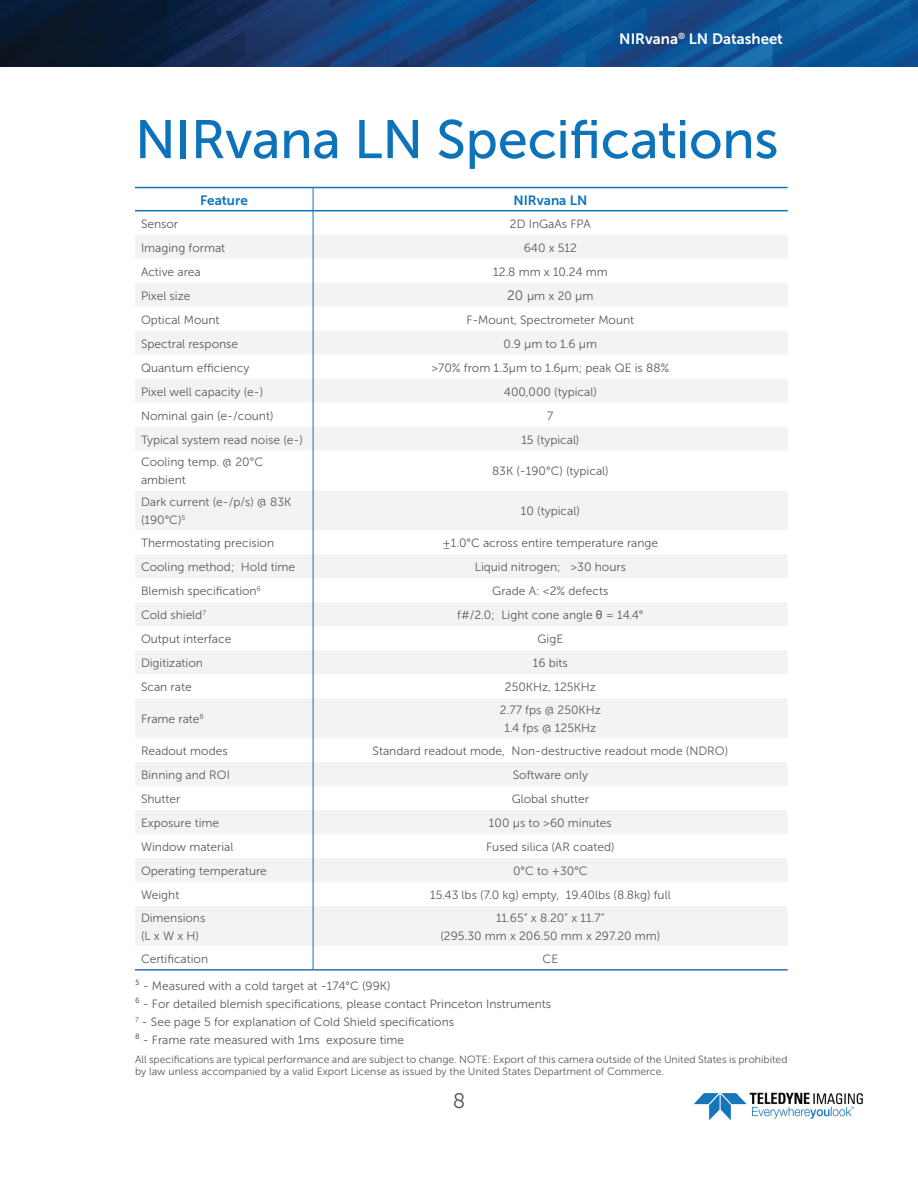
<style>
.page{position:relative;width:918px;height:1188px;background:#fff}
.page>*{position:absolute;margin:0;border:0;box-sizing:border-box;transform-origin:0 0}
.t1{font:54px "Museo Sans 500";letter-spacing:-.005em;color:#0c73bb}
.t2{font:21px "Museo Sans 300";color:#5a5857}
.t3{font:15px "Museo Sans 700";color:#fff}
.t4{font:13.5px "Museo Sans 700";color:#0e75bc}
.t5{font:12px/18px "Museo Sans 300";color:#59595a}
.t6{font:12px/18px "Museo Sans 300";color:#5a5857}
.t7{font:10.5px/12px "Museo Sans 300";color:#5a5857}
.s1{font-size:13.5px}
.s2{font-family:"Arial"}
.s3{color:#59595a}
</style>
<div class="page">
<img style="left:693px;top:1092px;width:170px;height:29px">
<img style="left:0;top:0;width:918px;height:67px">
<svg style="left:135px;top:235px;width:652px;height:711px;fill:#f4f3f2"></svg>
<hr style="left:313px;top:188px;width:1px;height:781px;background:#0e75bc">
<hr style="left:135px;top:187px;width:653px;height:1px;background:#0e75bc">
<hr style="left:135px;top:210px;width:653px;height:1px;background:#0e75bc">
<hr style="left:135px;top:969px;width:653px;height:2px;background:#306eb6">
<p class="t3" style="left:619px;top:33px;width:165px">NIRvana<sup>®</sup> LN Datasheet</p>
<h1 class="t1" style="left:135px;top:118px;width:645px">NIRvana LN Specifications</h1>
<p class="t4" style="left:200px;top:195px;width:49px">Feature</p>
<p class="t4" style="left:513px;top:195px;width:75px">NIRvana LN</p>
<p class="t5" style="left:141px;top:216px;width:39px">Sensor</p>
<p class="t5" style="left:510px;top:216px;width:82px">2D InGaAs FPA</p>
<p class="t5" style="left:141px;top:240px;width:86px">Imaging format</p>
<p class="t5" style="left:524px;top:240px;width:55px">640 x 512</p>
<p class="t5" style="left:141px;top:264px;width:61px">Active area</p>
<p class="t5" style="left:493px;top:264px;width:116px">12.8 mm x 10.24 mm</p>
<p class="t5" style="left:141px;top:288px;width:51px">Pixel size</p>
<p class="t5" style="left:507px;top:288px;width:88px"><span class="s1">20</span> µm x 20 µm</p>
<p class="t5" style="left:141px;top:312px;width:80px">Optical Mount</p>
<p class="t5" style="left:467px;top:312px;width:169px">F-Mount, Spectrometer Mount</p>
<p class="t5" style="left:141px;top:336px;width:99px">Spectral response</p>
<p class="t5" style="left:504px;top:336px;width:95px">0.9 µm to 1.6 µm</p>
<p class="t5" style="left:141px;top:360px;width:110px">Quantum efficiency</p>
<p class="t5" style="left:431px;top:360px;width:240px">&gt;70% from 1.3µm to 1.6µm; peak QE is 88%</p>
<p class="t5" style="left:141px;top:384px;width:124px">Pixel well capacity (e-)</p>
<p class="t5" style="left:504px;top:384px;width:94px">400,000 (typical)</p>
<p class="t5" style="left:141px;top:408px;width:134px">Nominal gain (e-/count)</p>
<p class="t5" style="left:547px;top:408px;width:8px">7</p>
<p class="t5" style="left:141px;top:432px;width:163px">Typical system read noise (e-)</p>
<p class="t5" style="left:521px;top:432px;width:60px">15 (typical)</p>
<p class="t5" style="left:141px;top:454px;width:124px">Cooling temp. @ 20°C ambient</p>
<p class="t5" style="left:492px;top:463px;width:118px">83K (-190°C) (typical)</p>
<p class="t5" style="left:141px;top:494px;width:152px">Dark current (e-/p/s) @ 83K (190°C)<sup>5</sup></p>
<p class="t5" style="left:521px;top:503px;width:60px">10 (typical)</p>
<p class="t5" style="left:141px;top:535px;width:135px">Thermostating precision</p>
<p class="t5" style="left:443px;top:535px;width:217px">±1.0°C across entire temperature range</p>
<p class="t5" style="left:141px;top:559px;width:156px">Cooling method; Hold time</p>
<p class="t5" style="left:475px;top:559px;width:153px">Liquid nitrogen; &gt;30 hours</p>
<p class="t5" style="left:141px;top:583px;width:121px">Blemish specification<sup>6</sup></p>
<p class="t5" style="left:492px;top:583px;width:118px">Grade A: &lt;2% defects</p>
<p class="t5" style="left:141px;top:607px;width:66px">Cold shield<sup>7</sup></p>
<p class="t5" style="left:457px;top:607px;width:188px">f#/2.0; Light cone angle <span class="s2">θ</span> = 14.4°</p>
<p class="t5" style="left:141px;top:631px;width:92px">Output interface</p>
<p class="t5" style="left:538px;top:631px;width:27px">GigE</p>
<p class="t5" style="left:141px;top:655px;width:63px">Digitization</p>
<p class="t5" style="left:533px;top:655px;width:37px">16 bits</p>
<p class="t5" style="left:141px;top:679px;width:52px">Scan rate</p>
<p class="t5" style="left:505px;top:679px;width:92px">250KHz, 125KHz</p>
<p class="t5" style="left:141px;top:711px;width:64px">Frame rate<sup>8</sup></p>
<p class="t5" style="left:500px;top:702px;width:102px;text-align:center">2.77 fps @ 250KHz<br>1.4 fps @ 125KHz</p>
<p class="t5" style="left:141px;top:743px;width:88px">Readout modes</p>
<p class="t5" style="left:373px;top:743px;width:357px">Standard readout mode, Non-destructive readout mode (NDRO)</p>
<p class="t5" style="left:141px;top:767px;width:90px">Binning and ROI</p>
<p class="t5" style="left:513px;top:767px;width:77px">Software only</p>
<p class="t5" style="left:141px;top:791px;width:41px">Shutter</p>
<p class="t5" style="left:512px;top:791px;width:79px">Global shutter</p>
<p class="t5" style="left:141px;top:815px;width:80px">Exposure time</p>
<p class="t5" style="left:489px;top:815px;width:124px">100 µs to &gt;60 minutes</p>
<p class="t5" style="left:141px;top:839px;width:94px">Window material</p>
<p class="t5" style="left:486px;top:839px;width:130px">Fused silica (AR coated)</p>
<p class="t5" style="left:141px;top:863px;width:127px">Operating temperature</p>
<p class="t5" style="left:513px;top:863px;width:76px">0°C to +30°C</p>
<p class="t5" style="left:141px;top:887px;width:40px">Weight</p>
<p class="t5" style="left:430px;top:887px;width:242px">15.43 lbs (7.0 kg) empty, 19.40lbs (8.8kg) full</p>
<p class="t5" style="left:141px;top:910px;width:66px">Dimensions (LxWxH)</p>
<p class="t5" style="left:440px;top:910px;width:221px;text-align:center">11.65” x 8.20” x 11.7”<br>(295.30 mm x 206.50 mm x 297.20 mm)</p>
<p class="t5" style="left:141px;top:951px;width:69px">Certification</p>
<p class="t5" style="left:543px;top:951px;width:17px">CE</p>
<p class="t6" style="left:135px;top:978px;width:418px">⁵ - Measured with a cold target at -174<span class="s3">°C (99K)<br></span>⁶ - For detailed blemish specifications, please contact Princeton Instruments <sup>7</sup> - See page 5 for explanation of Cold Shield specifications<br>⁸ - Frame rate measured with 1ms exposure time</p>
<p class="t7" style="left:135px;top:1055px;width:654px">All specifications are typical performance and are subject to change. NOTE: Export of this camera outside of the United States is prohibited by law unless accompanied by a valid Export License as issued by the United States Department of Commerce.</p>
<h2 class="t2" style="left:453px;top:1092px;width:14px">8</h2>
</div>
